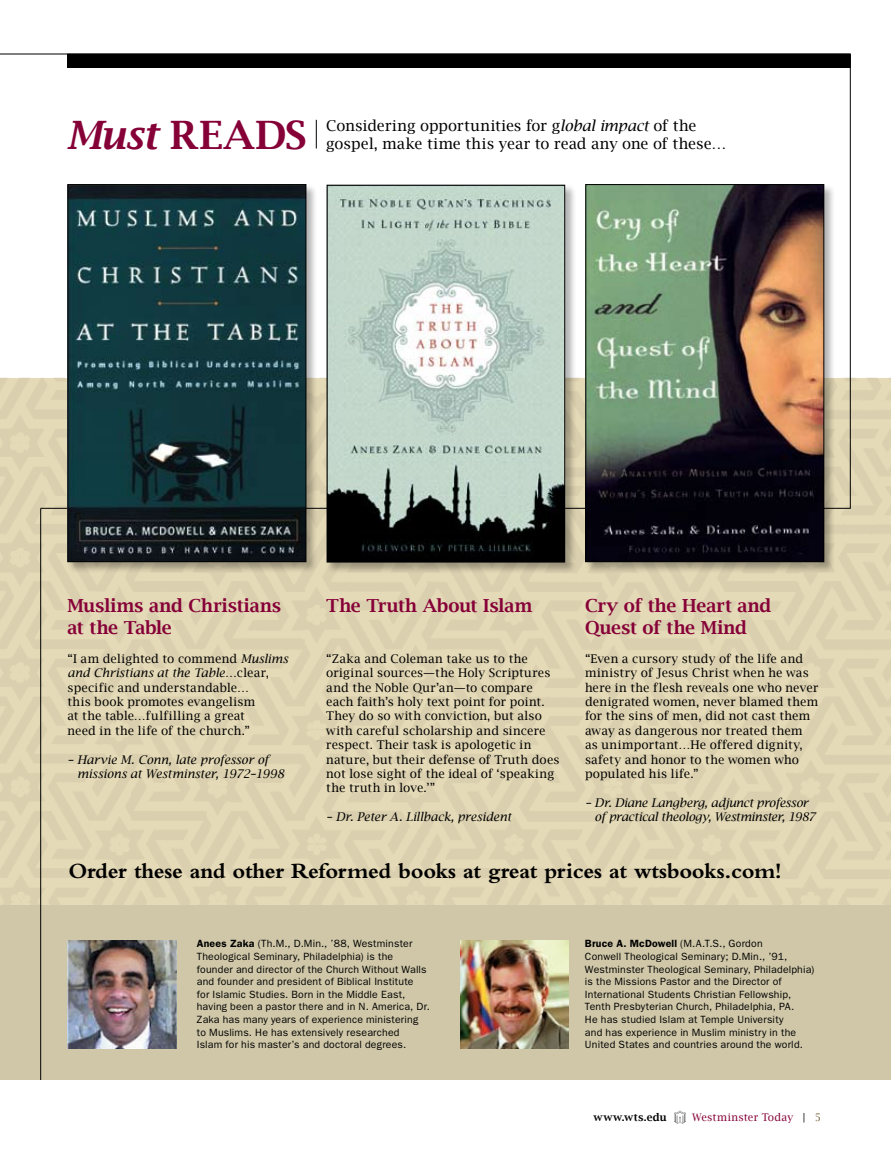
<style>
.page{position:relative;width:891px;height:1161px;background:#fff}
.page>*{position:absolute;margin:0;border:0;box-sizing:border-box;transform-origin:0 0}
.t1{font:600 39.15px "Lucida Bright";color:#860038}
.t2{font:700 22.5px "Bembo Std";letter-spacing:-.015em;color:#000}
.t3{font:600 18px/21.6px "Lucida Bright";letter-spacing:.005em;color:#860038}
.t4{font:15px/18px "Lucida Bright";color:#000}
.t5{font:12px/14.4px "Lucida Bright";letter-spacing:.015em;color:#000}
.t6{font:italic 12px/14.4px "Lucida Bright";letter-spacing:-.005em;color:#000}
.t7{font:10.5px/12.6px "Franklin Gothic";letter-spacing:.015em;color:#000}
.t8{font:10.5px "Lucida Bright";letter-spacing:.02em;color:#860038}
.t9{font:600 10.5px "Lucida Bright";letter-spacing:.04em;color:#000}
.s1{font-style:italic}
.s2{font-weight:600}
.s3{color:#000}
.s4{color:#78653a}
</style>
<div class="page">
<div style="left:0;top:904px;width:891px;height:176px;background:#cfc7a8"></div>
<div style="left:0;top:378px;width:891px;height:526px;background:#e1d7b4"></div>
<hr style="left:0;top:54px;width:850px;height:1px;background:#000">
<hr style="left:40px;top:508px;width:810px;height:1px;background:#000">
<hr style="left:850px;top:54px;width:1px;height:454px;background:#000">
<svg style="left:316px;top:120px;width:1px;height:28px"></svg>
<hr style="left:40px;top:508px;width:1px;height:572px;background:#000">
<div style="left:585px;top:183px;width:251px;height:390px;background:#000;opacity:.3"></div>
<img style="left:587px;top:186px;width:235px;height:374px">
<div style="left:585px;top:184px;width:239px;height:378px;border:1px solid #000"></div>
<div style="left:67px;top:183px;width:251px;height:390px;background:#000;opacity:.3"></div>
<img style="left:69px;top:186px;width:235px;height:374px">
<div style="left:67px;top:184px;width:239px;height:378px;border:1px solid #000"></div>
<div style="left:326px;top:184px;width:250px;height:390px;background:#000;opacity:.3"></div>
<img style="left:329px;top:187px;width:234px;height:373px">
<div style="left:327px;top:185px;width:238px;height:377px;border:1px solid #000"></div>
<img style="left:460px;top:940px;width:108px;height:108px">
<img style="left:68px;top:940px;width:109px;height:108px">
<div style="left:68px;top:54px;width:782px;height:13px;background:#000"></div>
<div style="left:68px;top:54px;width:782px;height:14px;border:1px solid #000"></div>
<img style="left:674px;top:1110px;width:12px;height:14px">
<h1 class="t1" style="left:66px;top:112px;width:239px"><span class="s1">Must</span> READS</h1>
<p class="t4" style="left:326px;top:116px;width:402px">Considering opportunities for g<span class="s1">lobal impact</span> of the gospel, make time this year to read any one of these…</p>
<h3 class="t3" style="left:68px;top:595px;width:215px">Muslims and Christians at the Table</h3>
<p class="t5" style="left:68px;top:651px;width:222px">“I am delighted to commend <span class="s1">Muslims and Christians at the Table</span>…clear, specific and understandable…<br>this book promotes evangelism<br>at the table…fulfilling a great<br>need in the life of the church.”</p>
<p class="t6" style="left:77px;top:752px;width:208px;text-indent:-10px">– Harvie M. Conn, late professor of missions at Westminster, 1972–1998</p>
<h3 class="t3" style="left:326px;top:595px;width:207px">The Truth About Islam</h3>
<p class="t5" style="left:326px;top:651px;width:235px">“Zaka and Coleman take us to the original sources—the Holy Scriptures and the Noble Qur’an—to compare each faith’s holy text point for point.<br>They do so with conviction, but also with careful scholarship and sincere respect. Their task is apologetic in nature, but their defense of Truth does not lose sight of the ideal of ‘speaking the truth in love.’”</p>
<p class="t6" style="left:326px;top:810px;width:187px">– Dr. Peter A. Lillback, president</p>
<h3 class="t3" style="left:585px;top:595px;width:188px">Cry of the Heart and<br>Quest of the Mind</h3>
<p class="t5" style="left:585px;top:651px;width:235px">“Even a cursory study of the life and ministry of Jesus Christ when he was here in the flesh reveals one who never denigrated women, never blamed them for the sins of men, did not cast them away as dangerous nor treated them<br>as unimportant…He offered dignity, safety and honor to the women who populated his life.”</p>
<p class="t6" style="left:595px;top:795px;width:222px;text-indent:-10px">– Dr. Diane Langberg, adjunct professor of practical theology, Westminster, 1987</p>
<h2 class="t2" style="left:69px;top:858px;width:715px">Order these and other Reformed books at great prices at wtsbooks.com!</h2>
<p class="t7" style="left:197px;top:937px;width:234px"><span class="s2">Anees Zaka</span> (Th.M., D.Min., ’88, Westminster Theological Seminary, Philadelphia) is the founder and director of the Church Without Walls and founder and president of Biblical Institute<br>for Islamic Studies. Born in the Middle East, having been a pastor there and in N. America, Dr.<br>Zaka has many years of experience ministering to Muslims. He has extensively researched<br>Islam for his master’s and doctoral degrees.</p>
<p class="t7" style="left:585px;top:937px;width:231px"><span class="s2">Bruce A. McDowell</span> (M.A.T.S., Gordon<br>Conwell Theological Seminary; D.Min., ’91, Westminster Theological Seminary, Philadelphia) is the Missions Pastor and the Director of International Students Christian Fellowship, Tenth Presbyterian Church, Philadelphia, PA.<br>He has studied Islam at Temple University<br>and has experience in Muslim ministry in the United States and countries around the world.</p>
<p class="t9" style="left:594px;top:1111px;width:74px">www.wts.edu</p>
<p class="t8" style="left:692px;top:1111px;width:131px">Westminster Today <span class="s3">|</span> <span class="s4">5</span></p>
</div>
